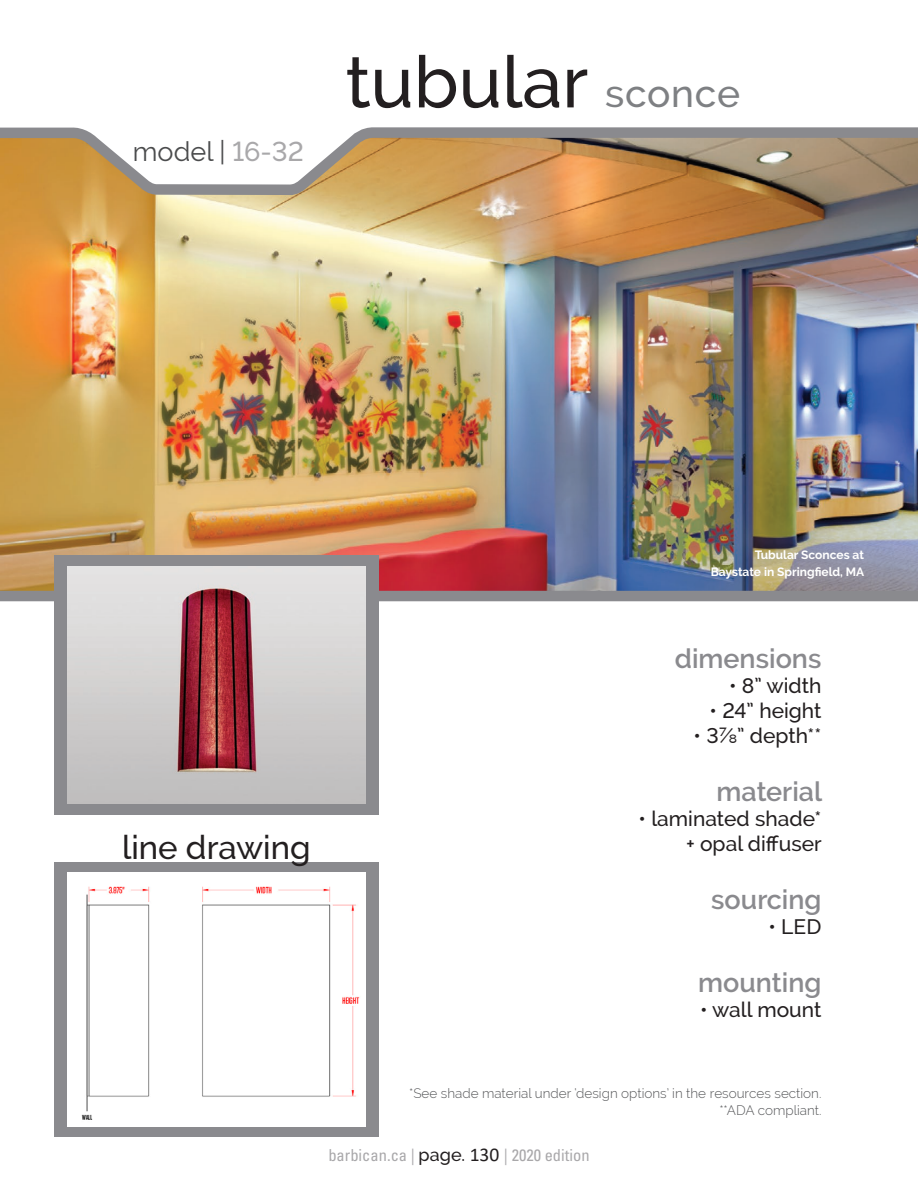
<style>
.page{position:relative;width:918px;height:1188px;background:#fff}
.page>*{position:absolute;margin:0;border:0;box-sizing:border-box;transform-origin:0 0}
.t1{font:500 72px "Raleway";color:#231f20}
.t2{font:500 33px "Raleway";color:#231f20}
.t3{font:600 27px "Raleway";color:#8a8a8e}
.t4{font:27px "Raleway";color:#4b4c4d}
.t5{font:500 21px "Raleway";color:#231f20}
.t6{font:condensed 16.5px "Univers LT Std";color:#a9a8aa}
.t7{font:300 13.5px "Raleway";color:#57585a}
.t8{font:700 12px/16.5px "Raleway";color:#fff;text-align:right}
.s1{font-weight:500;color:#a9a8aa}
.s2{font-size:39px;color:#7e8083}
.s3{font-family:"Raleway";font-weight:500;font-stretch:normal;font-size:18px;color:#231f20}
.s4{font-family:"Calibri";font-stretch:normal;font-size:19.5px;color:#231f20}
</style>
<div class="page">
<div style="left:54px;top:862px;width:325px;height:275px;background:#8a8a8e"></div>
<img style="left:0;top:207px;width:918px;height:384px">
<div style="left:54px;top:555px;width:325px;height:260px;background:#8a8a8e"></div>
<div style="left:0;top:591px;width:918px;height:10px;background:#8a8a8e"></div>
<svg style="left:0;top:127px;width:918px;height:80px"></svg>
<img style="left:68px;top:872px;width:297px;height:254px">
<img style="left:68px;top:566px;width:297px;height:238px">
<p class="t4" style="left:133px;top:136px;width:172px">model | <span class="s1">16-32</span></p>
<p class="t1" style="left:346px;top:40px;width:396px">tubular <span class="s2">sconce</span></p>
<h2 class="t2" style="left:122px;top:828px;width:190px">line drawing</h2>
<p class="t8" style="left:711px;top:547px;width:155px">Tubular Sconces at<br>Baystate in Springfield, MA</p>
<p class="t3" style="left:675px;top:643px;width:148px">dimensions</p>
<p class="t5" style="left:729px;top:673px;width:94px">• 8” width</p>
<p class="t5" style="left:710px;top:699px;width:113px">• 24” height</p>
<p class="t5" style="left:694px;top:724px;width:129px">• 3⅞” depth**</p>
<p class="t3" style="left:717px;top:776px;width:107px">material</p>
<p class="t5" style="left:639px;top:807px;width:184px">• laminated shade*</p>
<p class="t5" style="left:686px;top:832px;width:137px">+ opal diffuser</p>
<p class="t3" style="left:711px;top:884px;width:112px">sourcing</p>
<p class="t5" style="left:768px;top:915px;width:55px">• LED</p>
<p class="t3" style="left:698px;top:967px;width:125px">mounting</p>
<p class="t5" style="left:700px;top:997px;width:123px">• wall mount</p>
<p class="t7" style="left:409px;top:1086px;width:414px">*See shade material under ‘design options’ in the resources section.</p>
<p class="t7" style="left:719px;top:1102px;width:104px">**ADA compliant.</p>
<p class="t6" style="left:328px;top:1145px;width:263px">barbican.ca | <span class="s3">page.</span> <span class="s4">130</span> | 2020 edition</p>
</div>
